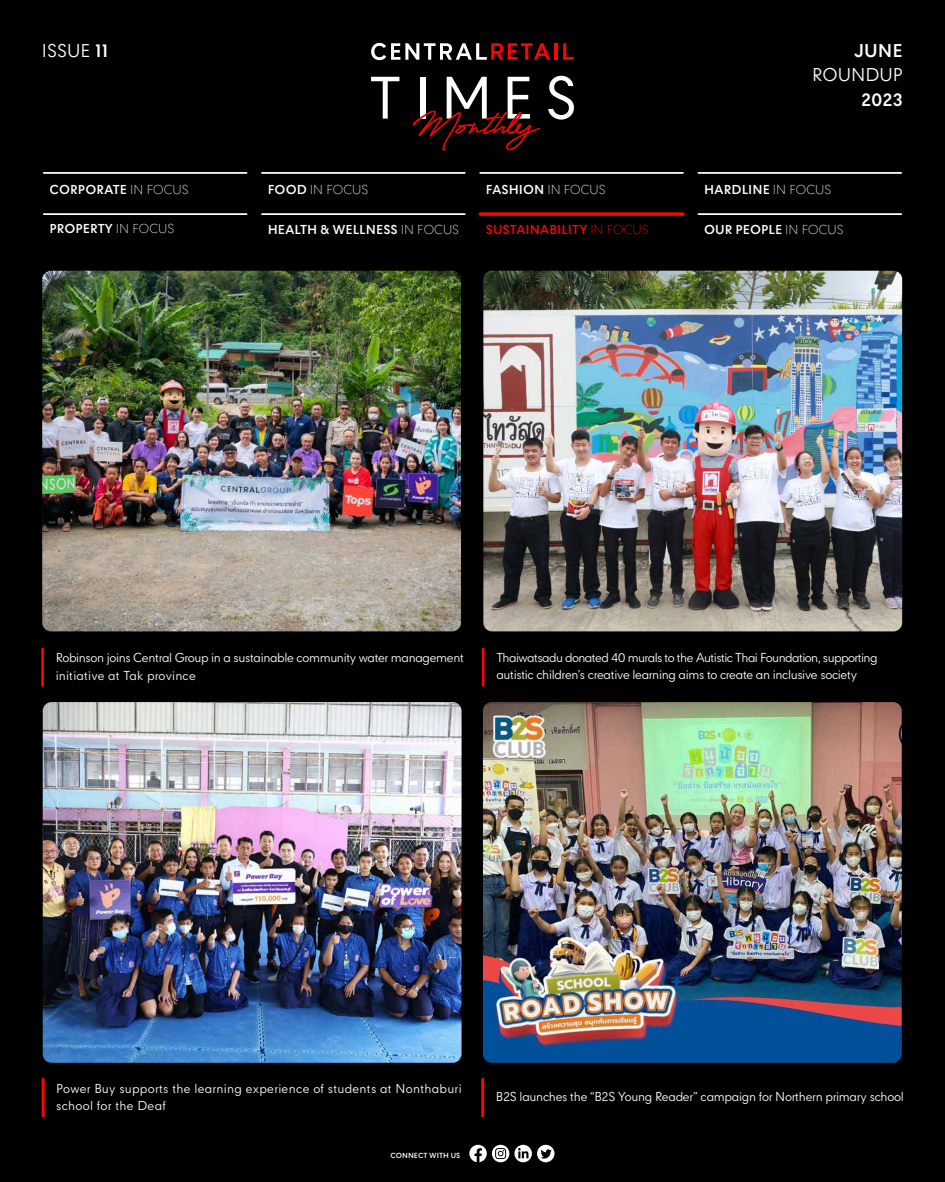
<style>
.page{position:relative;width:945px;height:1182px;background:#fff}
.page>*{position:absolute;margin:0;border:0;box-sizing:border-box;transform-origin:0 0}
.t1{font:17.5px "CPN";color:#fff}
.t2{font:700 17.5px "CPN";color:#fff}
.t3{font:12.25px/17.5px "CPN";letter-spacing:-.03em;color:#fff}
.t4{font:700 12.25px "CPN";color:#fff}
.t5{font:12.25px/17.5px "CPN";letter-spacing:.02em;color:#fff}
.t6{font:700 12.25px "CPN";color:#f90505}
.t7{font:300 12.25px "CPN";color:#fff}
.t8{font:700 7px "CPN";color:#fff}
.s1{font-weight:700}
.s2{font-weight:300}
</style>
<div class="page">
<div style="left:0;top:0;width:945px;height:1181px;background:#000"></div>
<img style="left:43px;top:702px;width:419px;height:360px">
<hr style="left:42px;top:1079px;width:2px;height:36px;background:#f90505">
<img style="left:483px;top:702px;width:419px;height:360px">
<hr style="left:481px;top:1079px;width:3px;height:36px;background:#f90505">
<svg style="left:469px;top:1144px;width:86px;height:18px"></svg>
<hr style="left:44px;top:172px;width:203px;height:2px;background:#fff">
<hr style="left:262px;top:172px;width:203px;height:2px;background:#fff">
<hr style="left:480px;top:172px;width:203px;height:2px;background:#fff">
<hr style="left:698px;top:172px;width:203px;height:2px;background:#fff">
<hr style="left:44px;top:213px;width:203px;height:2px;background:#fff">
<hr style="left:262px;top:213px;width:203px;height:2px;background:#fff">
<svg style="left:480px;top:212px;width:203px;height:4px"></svg>
<hr style="left:698px;top:213px;width:203px;height:2px;background:#fff">
<svg style="left:371px;top:42px;width:203px;height:109px"></svg>
<hr style="left:482px;top:648px;width:3px;height:37px;background:#f90505">
<img style="left:483px;top:271px;width:419px;height:360px">
<hr style="left:41px;top:648px;width:3px;height:37px;background:#f90505">
<img style="left:42px;top:271px;width:419px;height:360px">
<h1 class="t1" style="left:42px;top:39px;width:68px">ISSUE <span class="s1">11</span></h1>
<h1 class="t2" style="left:854px;top:40px;width:50px">JUNE</h1>
<h1 class="t1" style="left:812px;top:63px;width:92px">ROUNDUP</h1>
<h1 class="t2" style="left:861px;top:89px;width:43px">2023</h1>
<p class="t4" style="left:50px;top:183px;width:141px">CORPORATE <span class="s2">IN FOCUS</span></p>
<p class="t7" style="left:268px;top:181px;width:102px"><span class="s1">FOOD</span> IN FOCUS</p>
<p class="t4" style="left:486px;top:183px;width:121px">FASHION <span class="s2">IN FOCUS</span></p>
<p class="t4" style="left:704px;top:183px;width:129px">HARDLINE <span class="s2">IN FOCUS</span></p>
<p class="t4" style="left:50px;top:221px;width:126px">PROPERTY <span class="s2">IN FOCUS</span></p>
<p class="t4" style="left:268px;top:222px;width:193px">HEALTH &amp; WELLNESS <span class="s2">IN FOCUS</span></p>
<p class="t6" style="left:486px;top:222px;width:164px">SUSTAINABILITY <span class="s2">IN FOCUS</span></p>
<p class="t4" style="left:704px;top:222px;width:141px">OUR PEOPLE <span class="s2">IN FOCUS</span></p>
<p class="t3" style="left:56px;top:650px;width:410px">Robinson joins Central Group in a sustainable community water management initiative at Tak province</p>
<p class="t3" style="left:496px;top:649px;width:383px">Thaiwatsadu donated 40 murals to the Autistic Thai Foundation, supporting autistic children’s creative learning aims to create an inclusive society</p>
<p class="t5" style="left:56px;top:1080px;width:407px">Power Buy supports the learning experience of students at Nonthaburi school for the Deaf</p>
<p class="t3" style="left:496px;top:1089px;width:409px">B2S launches the “B2S Young Reader” campaign for Northern primary school</p>
<p class="t8" style="left:390px;top:1151px;width:71px">CONNECT WITH US</p>
</div>
